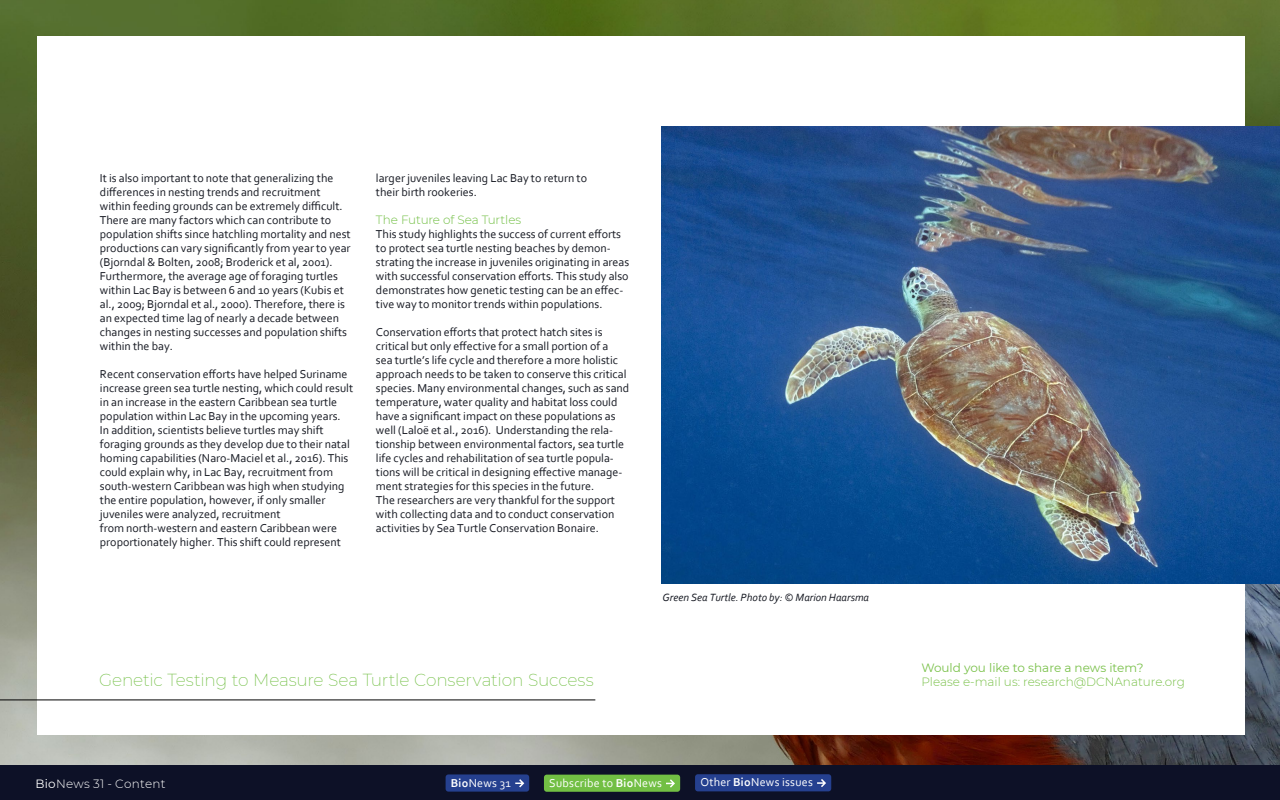
<style>
.page{position:relative;width:1280px;height:800px;background:#fff}
.page>*{position:absolute;margin:0;border:0;box-sizing:border-box;transform-origin:0 0}
.t1{font:200 17px "Montserrat";letter-spacing:-.01em;color:#72bf44}
.t2{font:12px/14px "Corbel";color:#171a23}
.t3{font:12px "Corbel";letter-spacing:.02em;color:#fff}
.t4{font:300 12px "Montserrat";color:#7ac14a}
.t5{font:12px "Montserrat";color:#7ac14a}
.t6{font:300 12px "Montserrat";letter-spacing:-.005em;color:#72bf44}
.t7{font:300 12px "Montserrat";letter-spacing:.02em;color:#fff}
.t8{font:italic 11px "Corbel";color:#171a23}
.s1{font-weight:400}
.s2{font-weight:700}
</style>
<div class="page">
<img style="left:0;top:0;width:1280px;height:765px">
<div style="left:0;top:765px;width:1280px;height:35px;background:#0d1127"></div>
<div style="left:37px;top:36px;width:1208px;height:699px;background:#fff"></div>
<hr style="left:0;top:699px;width:595px;height:1px;background:#000">
<img style="left:661px;top:126px;width:619px;height:458px">
<div style="left:695px;top:774px;width:136px;height:17px;background:#25408f;border-radius:3px"></div>
<svg style="left:817px;top:779px;width:9px;height:8px"></svg>
<div style="left:544px;top:775px;width:136px;height:17px;background:#72bf44;border-radius:3px"></div>
<svg style="left:666px;top:779px;width:9px;height:9px"></svg>
<div style="left:446px;top:774px;width:83px;height:18px;background:#25408f;border-radius:3px"></div>
<svg style="left:515px;top:779px;width:9px;height:8px"></svg>
<p class="t2" style="left:100px;top:171px;width:252px">It is also important to note that generalizing the differences in nesting trends and recruitment within feeding grounds can be extremely difficult.<br>There are many factors which can contribute to population shifts since hatchling mortality and nest productions can vary significantly from year to year (Bjorndal &amp; Bolten, 2008; Broderick et al, 2001).<br>Furthermore, the average age of foraging turtles within Lac Bay is between 6 and 10 years (Kubis et al., 2009; Bjorndal et al., 2000). Therefore, there is an expected time lag of nearly a decade between changes in nesting successes and population shifts within the bay.</p>
<p class="t2" style="left:100px;top:367px;width:255px">Recent conservation efforts have helped Suriname increase green sea turtle nesting, which could result in an increase in the eastern Caribbean sea turtle population within Lac Bay in the upcoming years.<br>In addition, scientists believe turtles may shift foraging grounds as they develop due to their natal homing capabilities (Naro-Maciel et al., 2016). This could explain why, in Lac Bay, recruitment from south-western Caribbean was high when studying the entire population, however, if only smaller juveniles were analyzed, recruitment<br>from north-western and eastern Caribbean were proportionately higher. This shift could represent</p>
<p class="t2" style="left:376px;top:171px;width:213px">larger juveniles leaving Lac Bay to return to their birth rookeries.</p>
<p class="t6" style="left:376px;top:212px;width:147px">The Future of Sea Turtles</p>
<p class="t2" style="left:376px;top:227px;width:255px">This study highlights the success of current efforts to protect sea turtle nesting beaches by demon&shy;strating the increase in juveniles originating in areas with successful conservation efforts. This study also demonstrates how genetic testing can be an effec&shy;tive way to monitor trends within populations.</p>
<p class="t2" style="left:376px;top:325px;width:255px">Conservation efforts that protect hatch sites is critical but only effective for a small portion of a<br>sea turtle’s life cycle and therefore a more holistic approach needs to be taken to conserve this critical species. Many environmental changes, such as sand temperature, water quality and habitat loss could have a significant impact on these populations as well (Laloë et al., 2016). Understanding the rela&shy;tionship between environmental factors, sea turtle life cycles and rehabilitation of sea turtle popula&shy;tions will be critical in designing effective manage&shy;ment strategies for this species in the future.<br>The researchers are very thankful for the support with collecting data and to conduct conservation activities by Sea Turtle Conservation Bonaire.</p>
<p class="t8" style="left:663px;top:591px;width:208px">Green Sea Turtle. Photo by: © Marion Haarsma</p>
<p class="t5" style="left:921px;top:659px;width:224px">Would you like to share a news item?</p>
<h1 class="t1" style="left:99px;top:669px;width:496px">Genetic Testing to Measure Sea Turtle Conservation Success</h1>
<p class="t4" style="left:921px;top:674px;width:265px">Please e-mail us: research@DCNAnature.org</p>
<p class="t7" style="left:36px;top:776px;width:132px"><span class="s1">Bio</span>News 31 - Content</p>
<p class="t3" style="left:451px;top:775px;width:61px"><span class="s2">Bio</span>News 31</p>
<p class="t3" style="left:549px;top:775px;width:114px">Subscribe to <span class="s2">Bio</span>News</p>
<p class="t3" style="left:700px;top:775px;width:114px">Other <span class="s2">Bio</span>News issues</p>
</div>
